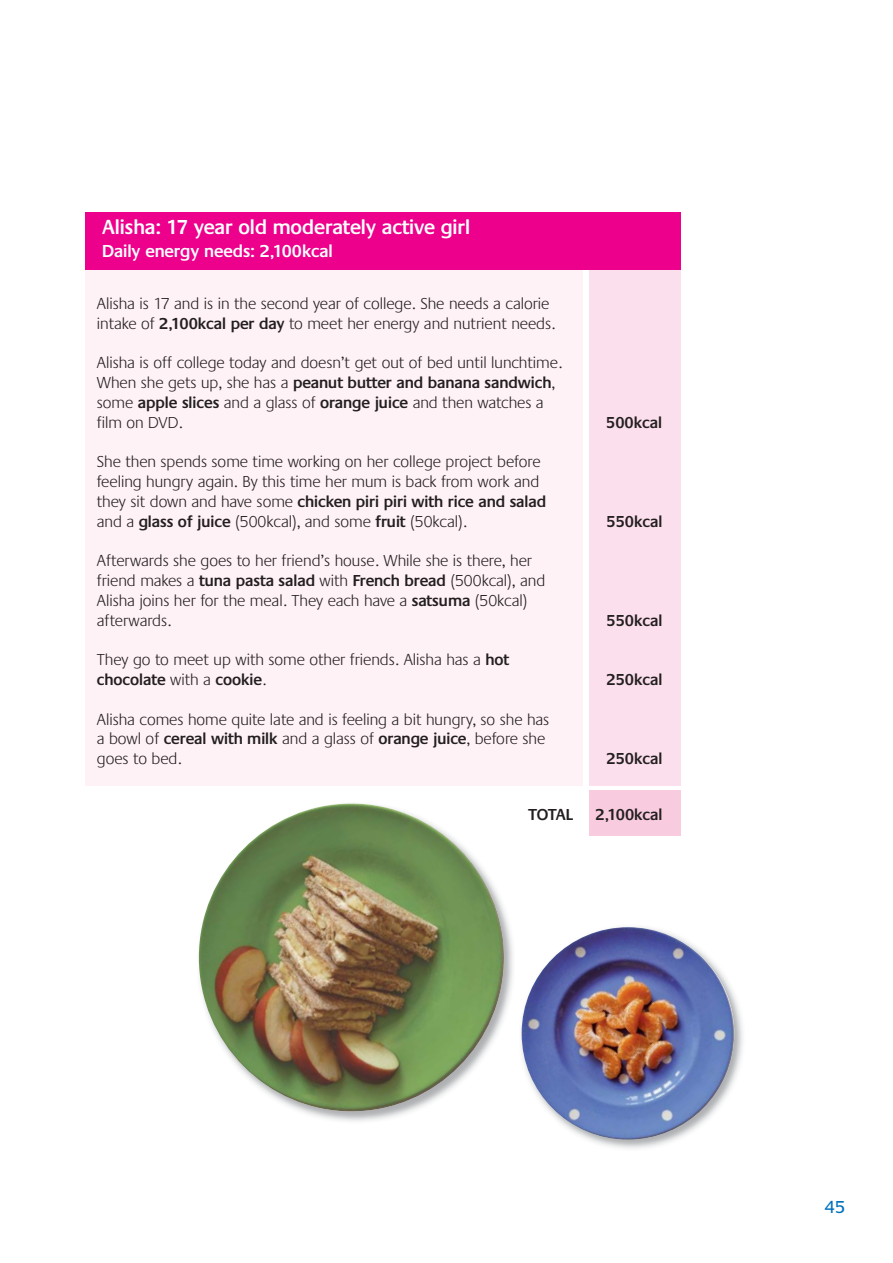
<style>
.page{position:relative;width:893px;height:1263px;background:#fff}
.page>*{position:absolute;margin:0;border:0;box-sizing:border-box;transform-origin:0 0}
.t1{font:600 21px "Praxis";color:#fff}
.t2{font:600 18px "Praxis";color:#fff}
.t3{font:18px "Praxis";color:#0071bb}
.t4{font:300 16.5px/19.8px "Praxis";color:#231f20}
.t5{font:600 16.5px "Praxis";color:#231f20}
.s1{font-weight:600}
</style>
<div class="page">
<img style="left:198px;top:808px;width:315px;height:313px">
<img style="left:199px;top:803px;width:305px;height:308px;border-radius:50%">
<img style="left:521px;top:927px;width:222px;height:222px">
<img style="left:522px;top:927px;width:212px;height:213px;border-radius:50%">
<div style="left:85px;top:213px;width:595px;height:57px;background:#ec008c"></div>
<div style="left:85px;top:270px;width:498px;height:515px;background:#fef2f7"></div>
<div style="left:589px;top:270px;width:91px;height:515px;background:#fcdfec"></div>
<div style="left:589px;top:790px;width:91px;height:45px;background:#f9cbdf"></div>
<p class="t1" style="left:102px;top:219px;width:370px">Alisha: 17 year old moderately active girl</p>
<p class="t2" style="left:102px;top:245px;width:232px">Daily energy needs: 2,100kcal</p>
<p class="t4" style="left:97px;top:295px;width:460px">Alisha is 17 and is in the second year of college. She needs a calorie intake of <span class="s1">2,100kcal per day</span> to meet her energy and nutrient needs.</p>
<p class="t4" style="left:97px;top:354px;width:467px">Alisha is off college today and doesn’t get out of bed until lunchtime.<br>When she gets up, she has a <span class="s1">peanut butter and banana sandwich</span>, some <span class="s1">apple slices</span> and a glass of <span class="s1">orange juice</span> and then watches a film on DVD.</p>
<p class="t4" style="left:97px;top:453px;width:451px">She then spends some time working on her college project before feeling hungry again. By this time her mum is back from work and they sit down and have some <span class="s1">chicken piri piri with rice and salad </span>and a <span class="s1">glass of juice</span> (500kcal), and some <span class="s1">fruit</span> (50kcal).</p>
<p class="t4" style="left:97px;top:552px;width:450px">Afterwards she goes to her friend’s house. While she is there, her friend makes a <span class="s1">tuna pasta salad</span> with <span class="s1">French bread</span> (500kcal), and Alisha joins her for the meal. They each have a <span class="s1">satsuma</span> (50kcal) afterwards.</p>
<p class="t4" style="left:97px;top:651px;width:414px">They go to meet up with some other friends. Alisha has a <span class="s1">hot chocolate</span> with a <span class="s1">cookie</span>.</p>
<p class="t4" style="left:97px;top:711px;width:454px">Alisha comes home quite late and is feeling a bit hungry, so she has a bowl of <span class="s1">cereal with milk</span> and a glass of <span class="s1">orange juice</span>, before she goes to bed.</p>
<p class="t5" style="left:606px;top:416px;width:57px">500kcal</p>
<p class="t5" style="left:606px;top:515px;width:57px">550kcal</p>
<p class="t5" style="left:606px;top:614px;width:57px">550kcal</p>
<p class="t5" style="left:606px;top:673px;width:57px">250kcal</p>
<p class="t5" style="left:606px;top:753px;width:57px">250kcal</p>
<p class="t5" style="left:528px;top:808px;width:47px">TOTAL</p>
<p class="t5" style="left:595px;top:808px;width:68px">2,100kcal</p>
<p class="t3" style="left:825px;top:1200px;width:22px">45</p>
</div>
